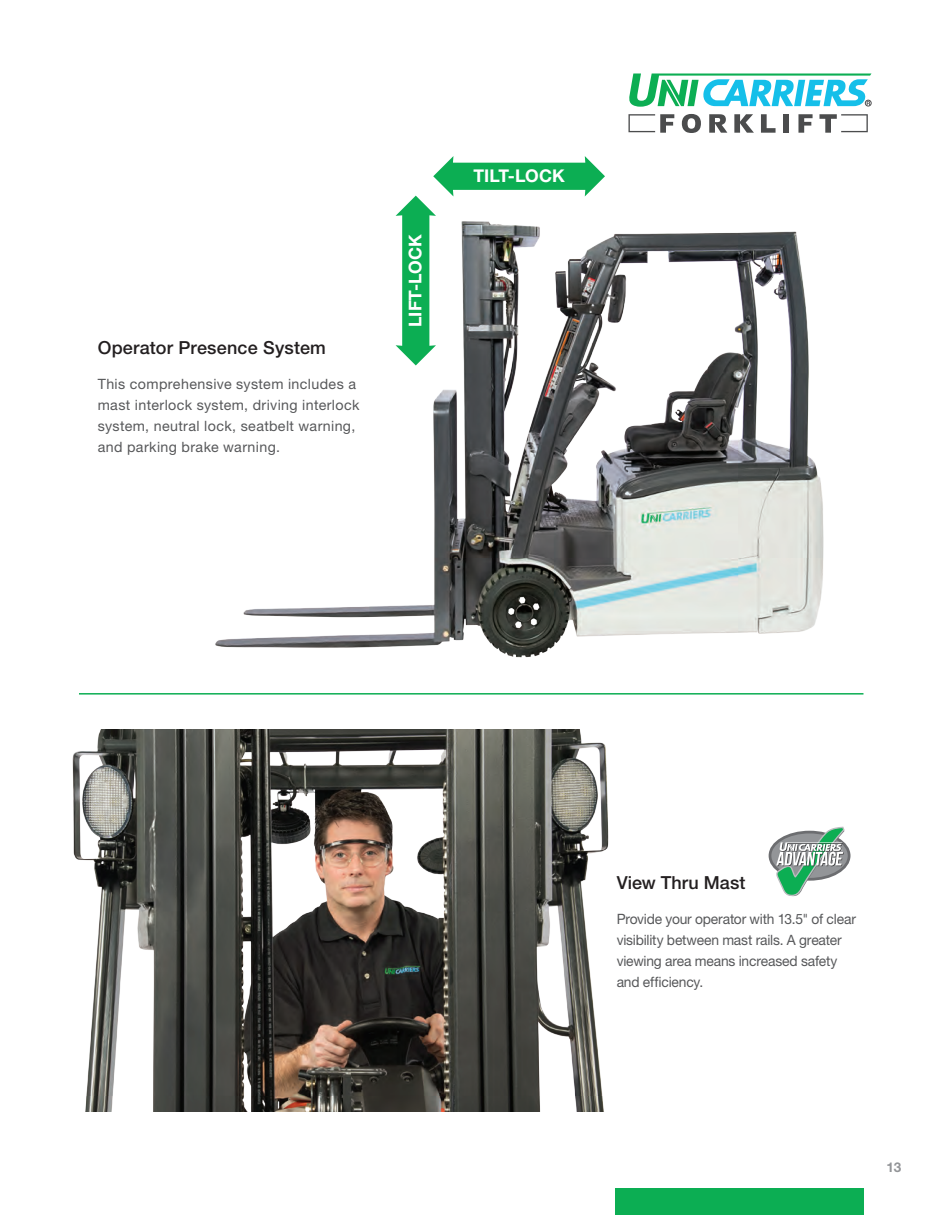
<style>
.page{position:relative;width:945px;height:1215px;background:#fff}
.page>*{position:absolute;margin:0;border:0;box-sizing:border-box;transform-origin:0 0}
.t1{font:500 18px "Helvetica Neue LT Std";letter-spacing:.01em;color:#231f20}
.t2{font:700 17.55px "Helvetica Neue LT Std";color:#fff}
.t3{font:14.25px/21px "Helvetica Neue LT Std";letter-spacing:.015em;color:#57585a}
.t4{font:14.25px/21px "Helvetica Neue LT Std";letter-spacing:-.015em;color:#57585a}
.t5{font:700 13.5px "Helvetica Neue LT Std";color:#939598}
</style>
<div class="page">
<img style="left:72px;top:729px;width:537px;height:383px">
<hr style="left:79px;top:693px;width:784px;height:2px;background:#0cae53">
<img style="left:215px;top:215px;width:609px;height:443px">
<svg style="left:396px;top:156px;width:209px;height:209px"></svg>
<div style="left:616px;top:1189px;width:248px;height:26px;background:#0cae53"></div>
<svg style="left:628px;top:114px;width:46px;height:19px"></svg>
<svg style="left:682px;top:114px;width:19px;height:19px"></svg>
<svg style="left:709px;top:114px;width:18px;height:19px"></svg>
<svg style="left:734px;top:114px;width:20px;height:19px"></svg>
<svg style="left:761px;top:114px;width:15px;height:19px"></svg>
<div style="left:784px;top:114px;width:5px;height:19px;background:#4b4c4d"></div>
<svg style="left:798px;top:114px;width:15px;height:19px"></svg>
<svg style="left:819px;top:114px;width:49px;height:19px"></svg>
<svg style="left:629px;top:73px;width:243px;height:34px"></svg>
<svg style="left:770px;top:832px;width:79px;height:47px"></svg>
<div style="left:769px;top:831px;width:82px;height:50px;border:3px solid #6c6d70;border-radius:50%"></div>
<svg style="left:776px;top:827px;width:69px;height:69px"></svg>
<p class="t1" style="left:98px;top:337px;width:230px">Operator Presence System</p>
<p class="t3" style="left:98px;top:373px;width:263px">This comprehensive system includes a mast interlock system, driving interlock system, neutral lock, seatbelt warning, and parking brake warning.</p>
<p class="t2" style="left:404px;top:327px;width:94px;rotate:-90deg">LIFT-LOCK</p>
<p class="t2" style="left:474px;top:165px;width:93px">TILT-LOCK</p>
<p class="t1" style="left:617px;top:872px;width:130px">View Thru Mast</p>
<p class="t4" style="left:617px;top:908px;width:241px">Provide your operator with 13.5" of clear visibility between mast rails. A greater viewing area means increased safety and efficiency.</p>
<p class="t5" style="left:886px;top:1158px;width:17px">13</p>
</div>
